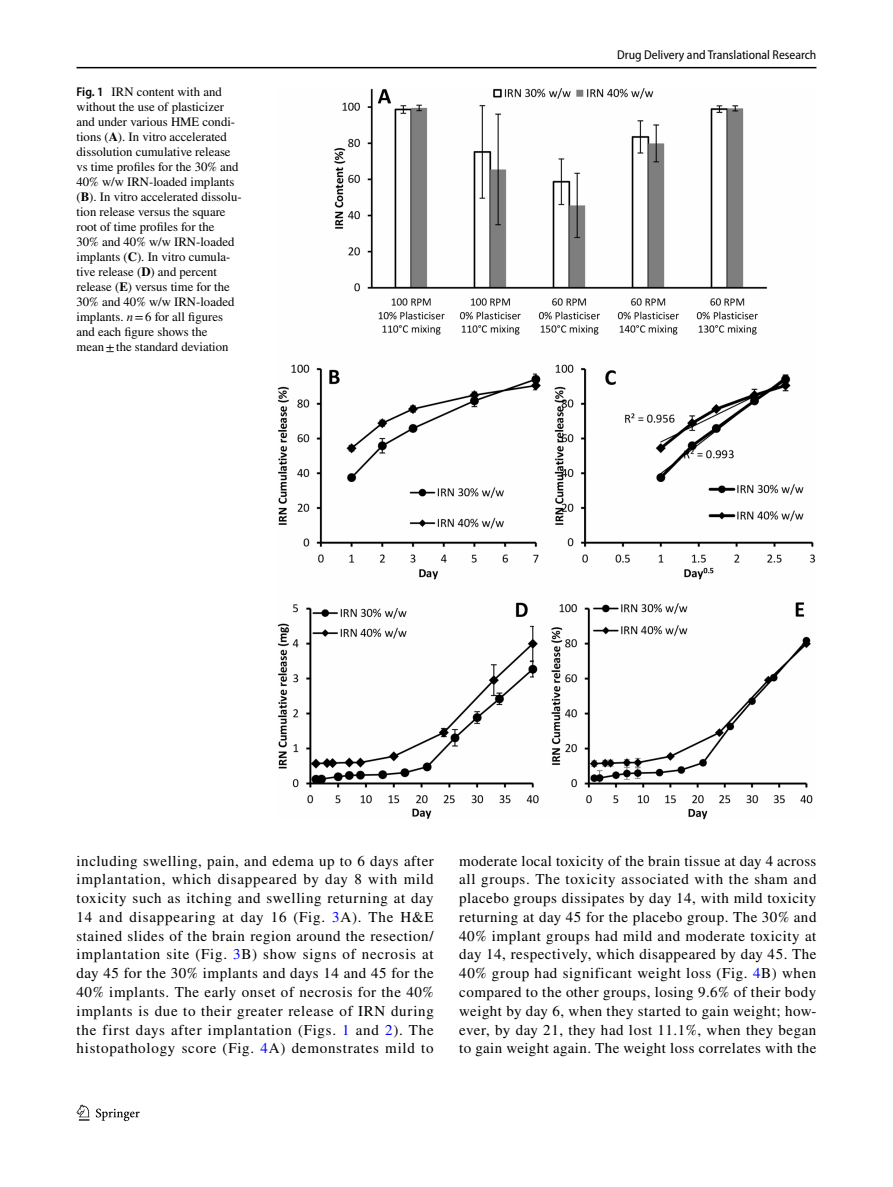
<style>
.page{position:relative;width:893px;height:1187px;background:#fff}
.page>*{position:absolute;margin:0;border:0;box-sizing:border-box;transform-origin:0 0}
.t1{font:15px/18.8px "STIX";letter-spacing:.04em;color:#000;text-align:justify}
.t2{font:12.75px/15px "STIX";color:#000}
.t3{font:semi-condensed 12.75px "Myriad Pro";color:#000}
.s1{font-family:"Myriad Pro";font-weight:600;font-stretch:semi-condensed}
.s2{font-weight:700}
.s3{font-style:italic}
.s4{color:#00f}
</style>
<div class="page">
<hr style="left:77px;top:67px;width:739px;height:1px;background:#000">
<svg style="left:77px;top:1104px;width:12px;height:16px"></svg>
<svg style="left:96px;top:1108px;width:44px;height:12px"></svg>
<img style="left:277px;top:88px;width:539px;height:732px">
<p class="t2" style="left:77px;top:85px;width:167px"><span class="s1">Fig. 1</span> IRN content with and without the use of plasticizer and under various HME condi&shy;tions (<span class="s2">A</span>). In vitro accelerated dissolution cumulative release vs time profiles for the 30% and<br>40% w/w IRN-loaded implants (<span class="s2">B</span>). In vitro accelerated dissolu&shy;tion release versus the square root of time profiles for the<br>30% and 40% w/w IRN-loaded implants (<span class="s2">C</span>). In vitro cumula&shy;tive release (<span class="s2">D</span>) and percent release (<span class="s2">E</span>) versus time for the<br>30% and 40% w/w IRN-loaded implants. <span class="s3">n</span>=6 for all figures and each figure shows the mean±the standard deviation</p>
<p class="t3" style="left:617px;top:48px;width:201px">Drug Delivery and Translational Research</p>
<p class="t1" style="left:77px;top:852px;width:359px">including swelling, pain, and edema up to 6 days after implantation, which disappeared by day 8 with mild toxicity such as itching and swelling returning at day 14 and disappearing at day 16 (Fig. <span class="s4">3</span>A). The H&amp;E stained slides of the brain region around the resection/ implantation site (Fig. <span class="s4">3</span>B) show signs of necrosis at day 45 for the 30% implants and days 14 and 45 for the 40% implants. The early onset of necrosis for the 40% implants is due to their greater release of IRN during the first days after implantation (Figs. <span class="s4">1</span> and <span class="s4">2</span>). The histopathology score (Fig. <span class="s4">4</span>A) demonstrates mild to</p>
<p class="t1" style="left:459px;top:852px;width:359px">moderate local toxicity of the brain tissue at day 4 across all groups. The toxicity associated with the sham and placebo groups dissipates by day 14, with mild toxicity returning at day 45 for the placebo group. The 30% and 40% implant groups had mild and moderate toxicity at day 14, respectively, which disappeared by day 45. The 40% group had significant weight loss (Fig. <span class="s4">4</span>B) when compared to the other groups, losing 9.6% of their body weight by day 6, when they started to gain weight; how&shy;ever, by day 21, they had lost 11.1%, when they began to gain weight again. The weight loss correlates with the</p>
</div>
